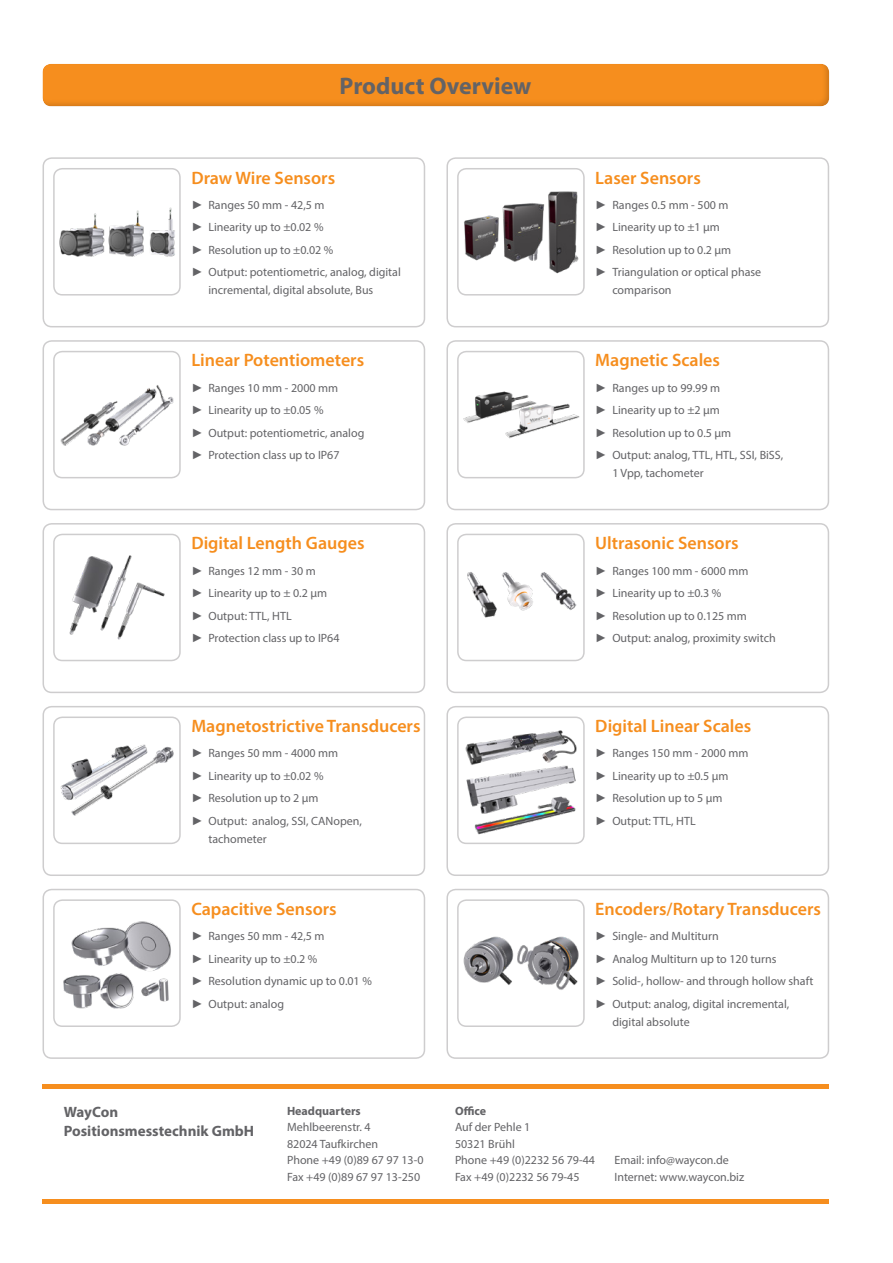
<style>
.page{position:relative;width:893px;height:1263px;background:#fff}
.page>*{position:absolute;margin:0;border:0;box-sizing:border-box;transform-origin:0 0}
.t1{font:700 24px "Myriad Pro";color:#636366}
.t2{font:600 18px "Myriad Pro";color:#f68e1e}
.t3{font:700 15px "Myriad Pro";color:#636366}
.t4{font:12px/18px "Myriad Pro";color:#636366}
.t5{font:700 12px "Myriad Pro";color:#636366}
.s1{font-family:"Arial"}
</style>
<div class="page">
<div style="left:41px;top:62px;width:790px;height:45px;background:#231f20;opacity:.2"></div>
<div style="left:43px;top:157px;width:382px;height:170px;border:2px solid #cecdce;border-radius:9px"></div>
<img style="left:59px;top:207px;width:116px;height:50px">
<div style="left:53px;top:168px;width:128px;height:128px;border:2px solid #cecdce;border-radius:9px"></div>
<div style="left:446px;top:157px;width:383px;height:170px;border:2px solid #cecdce;border-radius:9px"></div>
<img style="left:464px;top:191px;width:115px;height:83px">
<div style="left:457px;top:168px;width:128px;height:128px;border:2px solid #cecdce;border-radius:9px"></div>
<div style="left:43px;top:340px;width:382px;height:170px;border:2px solid #cecdce;border-radius:9px"></div>
<img style="left:60px;top:385px;width:114px;height:61px">
<div style="left:53px;top:351px;width:128px;height:127px;border:2px solid #cecdce;border-radius:9px"></div>
<div style="left:446px;top:340px;width:383px;height:170px;border:2px solid #cecdce;border-radius:9px"></div>
<img style="left:460px;top:354px;width:122px;height:121px">
<div style="left:457px;top:351px;width:128px;height:127px;border:2px solid #cecdce;border-radius:9px"></div>
<div style="left:43px;top:523px;width:382px;height:170px;border:2px solid #cecdce;border-radius:9px"></div>
<img style="left:69px;top:555px;width:96px;height:85px">
<div style="left:53px;top:534px;width:128px;height:127px;border:2px solid #cecdce;border-radius:9px"></div>
<div style="left:446px;top:523px;width:383px;height:170px;border:2px solid #cecdce;border-radius:9px"></div>
<img style="left:467px;top:572px;width:110px;height:46px">
<div style="left:457px;top:534px;width:128px;height:127px;border:2px solid #cecdce;border-radius:9px"></div>
<div style="left:43px;top:706px;width:382px;height:170px;border:2px solid #cecdce;border-radius:9px"></div>
<img style="left:60px;top:744px;width:114px;height:72px">
<div style="left:53px;top:716px;width:128px;height:128px;border:2px solid #cecdce;border-radius:9px"></div>
<div style="left:446px;top:706px;width:383px;height:170px;border:2px solid #cecdce;border-radius:9px"></div>
<img style="left:465px;top:730px;width:112px;height:105px">
<div style="left:457px;top:716px;width:128px;height:128px;border:2px solid #cecdce;border-radius:9px"></div>
<div style="left:43px;top:889px;width:382px;height:170px;border:2px solid #cecdce;border-radius:9px"></div>
<img style="left:63px;top:921px;width:108px;height:88px">
<div style="left:53px;top:899px;width:128px;height:128px;border:2px solid #cecdce;border-radius:9px"></div>
<div style="left:446px;top:889px;width:383px;height:170px;border:2px solid #cecdce;border-radius:9px"></div>
<img style="left:463px;top:936px;width:116px;height:54px">
<div style="left:457px;top:899px;width:128px;height:128px;border:2px solid #cecdce;border-radius:9px"></div>
<div style="left:43px;top:1084px;width:786px;height:5px;background:#f68e1e"></div>
<hr style="left:43px;top:1199px;width:786px;height:4px;background:#f68e1e">
<h1 class="t1" style="left:340px;top:70px;width:193px">Product Overview</h1>
<p class="t2" style="left:191px;top:166px;width:145px">Draw Wire Sensors</p>
<p class="t4" style="left:191px;top:196px;width:135px"><span class="s1">►</span> Ranges 50 mm - 42,5 m</p>
<p class="t4" style="left:191px;top:218px;width:134px"><span class="s1">►</span> Linearity up to ±0.02 %</p>
<p class="t4" style="left:191px;top:241px;width:144px"><span class="s1">►</span> Resolution up to ±0.02 %</p>
<p class="t4" style="left:208px;top:263px;width:194px;text-indent:-17px"><span class="s1">►</span> Output: potentiometric, analog, digital incremental, digital absolute, Bus</p>
<p class="t2" style="left:191px;top:349px;width:174px">Linear Potentiometers</p>
<p class="t4" style="left:191px;top:378px;width:148px"><span class="s1">►</span> Ranges 10 mm - 2000 mm</p>
<p class="t4" style="left:191px;top:401px;width:134px"><span class="s1">►</span> Linearity up to ±0.05 %</p>
<p class="t4" style="left:191px;top:423px;width:175px"><span class="s1">►</span> Output: potentiometric, analog</p>
<p class="t4" style="left:191px;top:446px;width:150px"><span class="s1">►</span> Protection class up to IP67</p>
<p class="t2" style="left:191px;top:532px;width:175px">Digital Length Gauges</p>
<p class="t4" style="left:191px;top:561px;width:126px"><span class="s1">►</span> Ranges 12 mm - 30 m</p>
<p class="t4" style="left:191px;top:584px;width:137px"><span class="s1">►</span> Linearity up to ± 0.2 µm</p>
<p class="t4" style="left:191px;top:606px;width:102px"><span class="s1">►</span> Output: TTL, HTL</p>
<p class="t4" style="left:191px;top:629px;width:150px"><span class="s1">►</span> Protection class up to IP64</p>
<p class="t2" style="left:191px;top:715px;width:231px">Magnetostrictive Transducers</p>
<p class="t4" style="left:191px;top:744px;width:148px"><span class="s1">►</span> Ranges 50 mm - 4000 mm</p>
<p class="t4" style="left:191px;top:767px;width:134px"><span class="s1">►</span> Linearity up to ±0.02 %</p>
<p class="t4" style="left:191px;top:789px;width:129px"><span class="s1">►</span> Resolution up to 2 µm</p>
<p class="t4" style="left:208px;top:812px;width:155px;text-indent:-17px"><span class="s1">►</span> Output: analog, SSI, CANopen, tachometer</p>
<p class="t2" style="left:191px;top:897px;width:147px">Capacitive Sensors</p>
<p class="t4" style="left:191px;top:927px;width:135px"><span class="s1">►</span> Ranges 50 mm - 42,5 m</p>
<p class="t4" style="left:191px;top:949px;width:128px"><span class="s1">►</span> Linearity up to ±0.2 %</p>
<p class="t4" style="left:191px;top:972px;width:182px"><span class="s1">►</span> Resolution dynamic up to 0.01 %</p>
<p class="t4" style="left:191px;top:994px;width:94px"><span class="s1">►</span> Output: analog</p>
<p class="t2" style="left:595px;top:166px;width:107px">Laser Sensors</p>
<p class="t4" style="left:595px;top:196px;width:135px"><span class="s1">►</span> Ranges 0.5 mm - 500 m</p>
<p class="t4" style="left:595px;top:218px;width:126px"><span class="s1">►</span> Linearity up to ±1 µm</p>
<p class="t4" style="left:595px;top:241px;width:137px"><span class="s1">►</span> Resolution up to 0.2 µm</p>
<p class="t4" style="left:612px;top:263px;width:150px;text-indent:-17px"><span class="s1">►</span> Triangulation or optical phase comparison</p>
<p class="t2" style="left:595px;top:349px;width:126px">Magnetic Scales</p>
<p class="t4" style="left:595px;top:378px;width:126px"><span class="s1">►</span> Ranges up to 99.99 m</p>
<p class="t4" style="left:595px;top:401px;width:126px"><span class="s1">►</span> Linearity up to ±2 µm</p>
<p class="t4" style="left:595px;top:423px;width:137px"><span class="s1">►</span> Resolution up to 0.5 µm</p>
<p class="t4" style="left:612px;top:446px;width:172px;text-indent:-17px"><span class="s1">►</span> Output: analog, TTL, HTL, SSI, BiSS,<br>1 Vpp, tachometer</p>
<p class="t2" style="left:595px;top:532px;width:145px">Ultrasonic Sensors</p>
<p class="t4" style="left:595px;top:561px;width:155px"><span class="s1">►</span> Ranges 100 mm - 6000 mm</p>
<p class="t4" style="left:595px;top:584px;width:128px"><span class="s1">►</span> Linearity up to ±0.3 %</p>
<p class="t4" style="left:595px;top:606px;width:153px"><span class="s1">►</span> Resolution up to 0.125 mm</p>
<p class="t4" style="left:595px;top:629px;width:182px"><span class="s1">►</span> Output: analog, proximity switch</p>
<p class="t2" style="left:595px;top:715px;width:158px">Digital Linear Scales</p>
<p class="t4" style="left:595px;top:744px;width:155px"><span class="s1">►</span> Ranges 150 mm - 2000 mm</p>
<p class="t4" style="left:595px;top:767px;width:135px"><span class="s1">►</span> Linearity up to ±0.5 µm</p>
<p class="t4" style="left:595px;top:789px;width:129px"><span class="s1">►</span> Resolution up to 5 µm</p>
<p class="t4" style="left:595px;top:812px;width:102px"><span class="s1">►</span> Output: TTL, HTL</p>
<p class="t2" style="left:595px;top:897px;width:227px">Encoders/Rotary Transducers</p>
<p class="t4" style="left:595px;top:927px;width:125px"><span class="s1">►</span> Single- and Multiturn</p>
<p class="t4" style="left:595px;top:949px;width:183px"><span class="s1">►</span> Analog Multiturn up to 120 turns</p>
<p class="t4" style="left:595px;top:972px;width:220px"><span class="s1">►</span> Solid-, hollow- and through hollow shaft</p>
<p class="t4" style="left:612px;top:994px;width:178px;text-indent:-17px"><span class="s1">►</span> Output: analog, digital incremental, digital absolute</p>
<p class="t3" style="left:64px;top:1102px;width:56px">WayCon</p>
<p class="t3" style="left:64px;top:1121px;width:192px">Positionsmesstechnik GmbH</p>
<p class="t5" style="left:287px;top:1103px;width:75px">Headquarters</p>
<p class="t4" style="left:287px;top:1118px;width:85px">Mehlbeerenstr. 4</p>
<p class="t4" style="left:287px;top:1134px;width:93px">82024 Taufkirchen</p>
<p class="t4" style="left:287px;top:1151px;width:138px">Phone +49 (0)89 67 97 13-0</p>
<p class="t4" style="left:287px;top:1167px;width:135px">Fax +49 (0)89 67 97 13-250</p>
<p class="t5" style="left:455px;top:1103px;width:33px">Office</p>
<p class="t4" style="left:455px;top:1118px;width:77px">Auf der Pehle 1</p>
<p class="t4" style="left:455px;top:1134px;width:61px">50321 Brühl</p>
<p class="t4" style="left:455px;top:1151px;width:142px">Phone +49 (0)2232 56 79-44</p>
<p class="t4" style="left:455px;top:1167px;width:126px">Fax +49 (0)2232 56 79-45</p>
<p class="t4" style="left:614px;top:1151px;width:116px">Email: info@waycon.de</p>
<p class="t4" style="left:614px;top:1167px;width:131px">Internet: www.waycon.biz</p>
</div>
